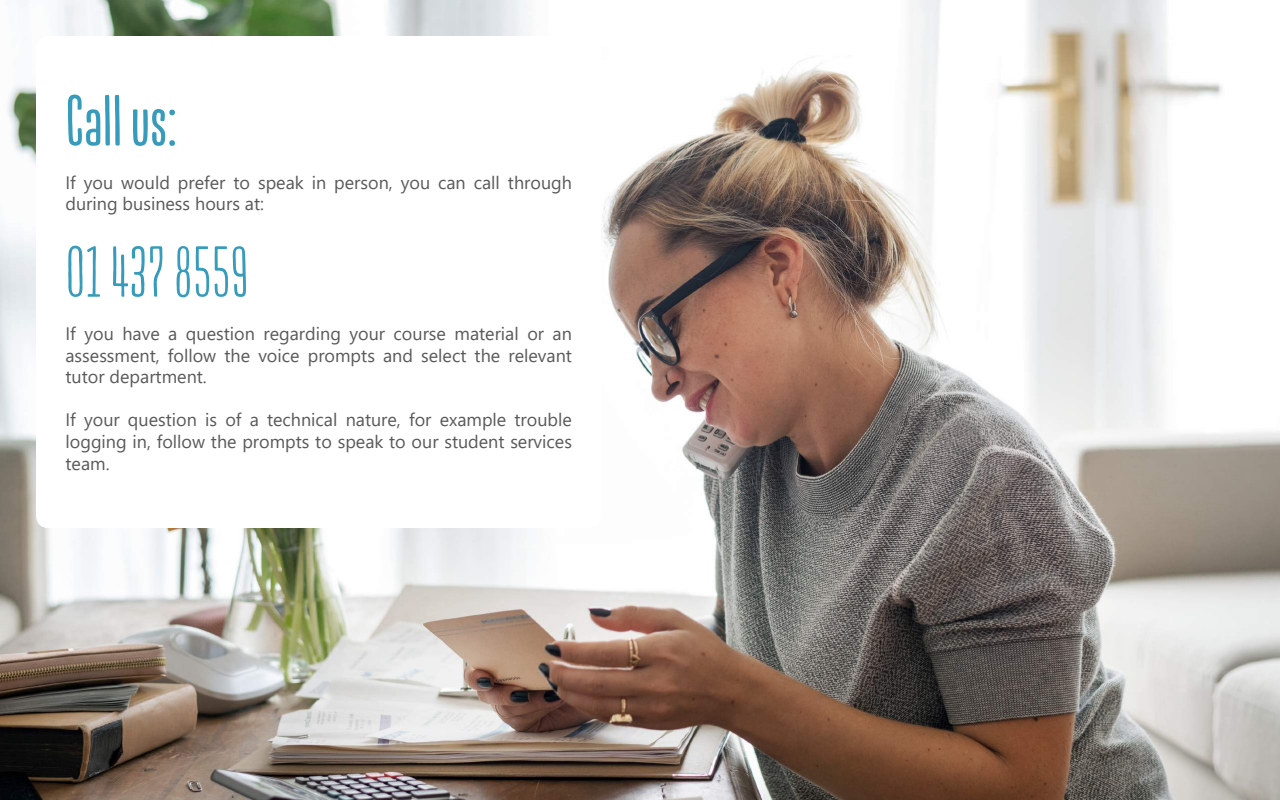
<style>
.page{position:relative;width:1280px;height:800px;background:#fff}
.page>*{position:absolute;margin:0;border:0;box-sizing:border-box;transform-origin:0 0}
.t1{font:72px "Briko";color:#379bbb}
.t2{font:700 72px "Briko";color:#379bbb}
.t3{font:18px/21.6px "Segoe UI";color:#595959;text-align:justify}
</style>
<div class="page">
<img style="left:0;top:0;width:1280px;height:800px">
<div style="left:36px;top:36px;width:565px;height:492px;background:#fff;border-radius:12px"></div>
<h1 class="t2" style="left:66px;top:84px;width:113px">Call us:</h1>
<p class="t3" style="left:66px;top:170px;width:508px">If you would prefer to speak in person, you can call through during business hours at:</p>
<h1 class="t1" style="left:66px;top:235px;width:185px">01 437 8559</h1>
<p class="t3" style="left:66px;top:321px;width:508px">If you have a question regarding your course material or an assessment, follow the voice prompts and select the relevant tutor department.</p>
<p class="t3" style="left:66px;top:408px;width:508px">If your question is of a technical nature, for example trouble logging in, follow the prompts to speak to our student services team.</p>
</div>
